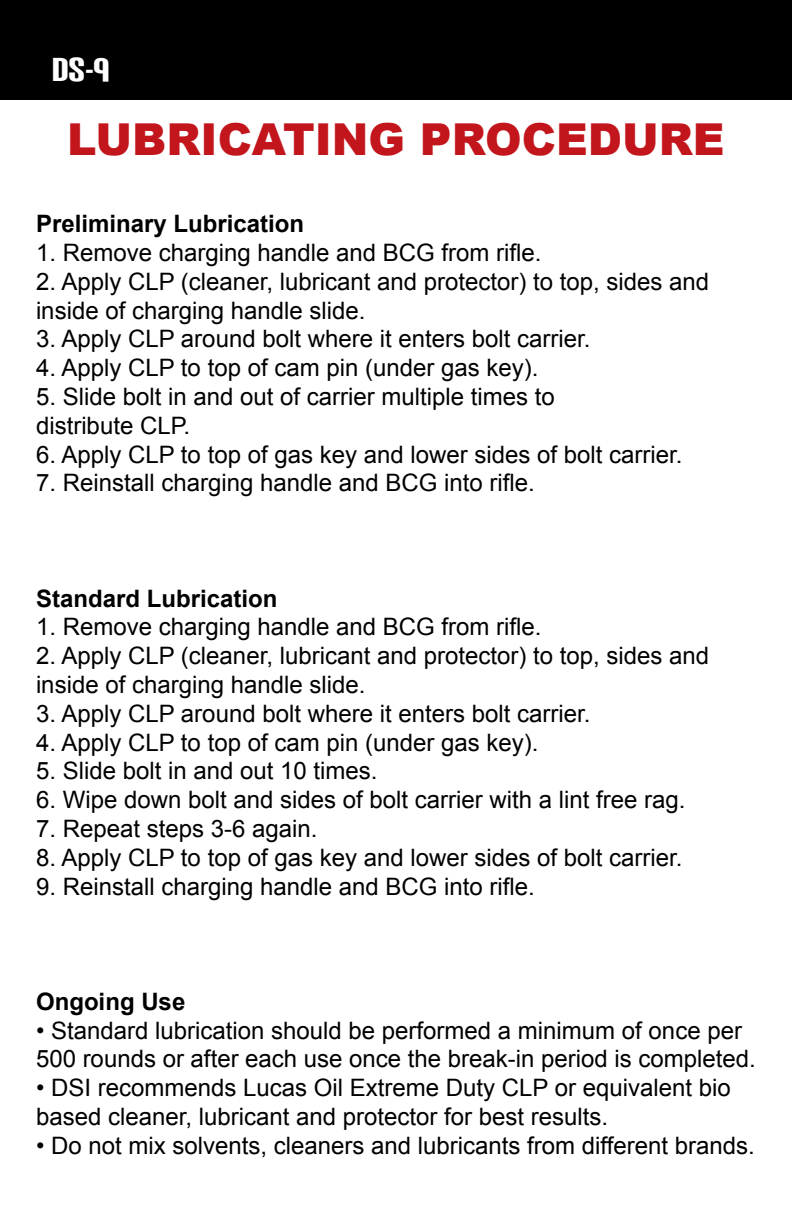
<style>
.page{position:relative;width:792px;height:1224px;background:#fff}
.page>*{position:absolute;margin:0;border:0;box-sizing:border-box;transform-origin:0 0}
.t1{font:900 44px "Arial";color:#c2151c}
.t2{font:40px "Carbon Block";color:#fff}
.t3{font:24px/28.8px "Arial";color:#000}
.t4{font:700 24px "Arial";color:#000}
</style>
<div class="page">
<div style="left:0;top:0;width:792px;height:100px;background:#000"></div>
<h2 class="t2" style="left:52px;top:50px;width:59px">DS-9</h2>
<h1 class="t1" style="left:67px;top:108px;width:659px">LUBRICATING PROCEDURE</h1>
<p class="t4" style="left:36px;top:208px;width:270px">Preliminary Lubrication</p>
<p class="t3" style="left:36px;top:238px;width:507px">1. Remove charging handle and BCG from rifle.</p>
<p class="t3" style="left:36px;top:267px;width:675px">2. Apply CLP (cleaner, lubricant and protector) to top, sides and inside of charging handle slide.</p>
<p class="t3" style="left:36px;top:325px;width:556px">3. Apply CLP around bolt where it enters bolt carrier.</p>
<p class="t3" style="left:36px;top:354px;width:504px">4. Apply CLP to top of cam pin (under gas key).</p>
<p class="t3" style="left:36px;top:382px;width:520px">5. Slide bolt in and out of carrier multiple times to distribute CLP.</p>
<p class="t3" style="left:36px;top:440px;width:648px">6. Apply CLP to top of gas key and lower sides of bolt carrier.</p>
<p class="t3" style="left:36px;top:469px;width:500px">7. Reinstall charging handle and BCG into rifle.</p>
<p class="t4" style="left:36px;top:582px;width:243px">Standard Lubrication</p>
<p class="t3" style="left:36px;top:613px;width:507px">1. Remove charging handle and BCG from rifle.</p>
<p class="t3" style="left:36px;top:642px;width:675px">2. Apply CLP (cleaner, lubricant and protector) to top, sides and inside of charging handle slide.</p>
<p class="t3" style="left:36px;top:699px;width:556px">3. Apply CLP around bolt where it enters bolt carrier.</p>
<p class="t3" style="left:36px;top:728px;width:504px">4. Apply CLP to top of cam pin (under gas key).</p>
<p class="t3" style="left:36px;top:757px;width:343px">5. Slide bolt in and out 10 times.</p>
<p class="t3" style="left:36px;top:786px;width:651px">6. Wipe down bolt and sides of bolt carrier with a lint free rag.</p>
<p class="t3" style="left:36px;top:814px;width:283px">7. Repeat steps 3-6 again.</p>
<p class="t3" style="left:36px;top:843px;width:648px">8. Apply CLP to top of gas key and lower sides of bolt carrier.</p>
<p class="t3" style="left:36px;top:872px;width:500px">9. Reinstall charging handle and BCG into rifle.</p>
<p class="t4" style="left:36px;top:985px;width:151px">Ongoing Use</p>
<p class="t3" style="left:36px;top:1016px;width:721px">• Standard lubrication should be performed a minimum of once per<br>500 rounds or after each use once the break-in period is completed.</p>
<p class="t3" style="left:36px;top:1074px;width:696px">• DSI recommends Lucas Oil Extreme Duty CLP or equivalent bio based cleaner, lubricant and protector for best results.</p>
<p class="t3" style="left:36px;top:1131px;width:720px">• Do not mix solvents, cleaners and lubricants from different brands.</p>
</div>
